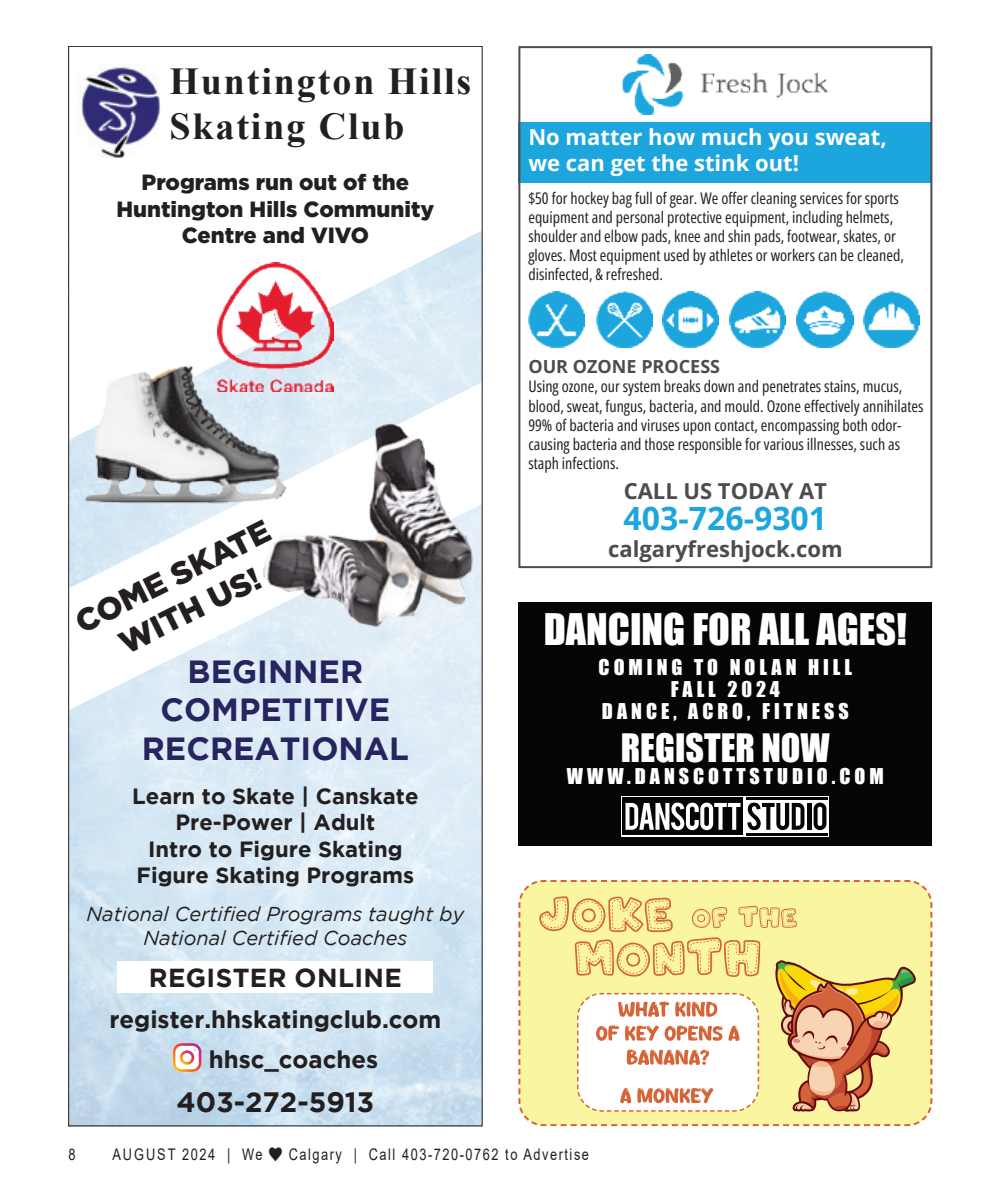
<style>
.page{position:relative;width:990px;height:1188px;background:#fff}
.page>*{position:absolute;margin:0;border:0;box-sizing:border-box;transform-origin:0 0}
.t1{font:40px "Impact";color:#fff}
.t2{font:700 38px/45.6px "Times New Roman";letter-spacing:.05em;color:#231f20}
.t3{font:36px "Impact";color:#fff}
.t4{font:700 32px/38.4px "Gotham";color:#272460;text-align:center}
.t5{font:700 32px "Open Sans";color:#1da5de}
.t6{font:900 31.6px/37.8px "Gotham";color:#231f20;text-align:center}
.t7{font:700 28px "Gotham";color:#231f20}
.t8{font:700 26px "Gotham";letter-spacing:.015em;color:#231f20}
.t9{font:700 24px/40px "Gotham";color:#231f20}
.t10{font:700 22px/26.4px "Gotham";color:#231f20;text-align:center}
.t11{font:900 22px/26.4px "Gotham";color:#231f20;text-align:center}
.t12{font:700 22px/26px "Open Sans";color:#fff}
.t13{font:700 22px "Open Sans";color:#4b4c4d}
.t14{font:20px/22px "Impact";letter-spacing:.2em;color:#fff;text-align:center}
.t15{font:italic 20px/24px "Gotham";color:#231f20;text-align:center}
.t16{font:700 18px "Open Sans";color:#4b4c4d}
.t17{font:16px/19.2px "Open Sans Condensed";color:#231f20}
.t18{font:16px "Arial";letter-spacing:.12em;color:#231f20;scale:.8 1}
.t19{font:16px "Arial";letter-spacing:.155em;color:#231f20;scale:.8 1}
</style>
<div class="page">
<img style="left:173px;top:1043px;width:28px;height:29px">
<img style="left:180px;top:1050px;width:14px;height:15px">
<svg style="left:77px;top:85px;width:403px;height:297px"></svg>
<svg style="left:70px;top:382px;width:410px;height:328px;fill:#e3eff8"></svg>
<img style="left:239px;top:415px;width:241px;height:220px">
<img style="left:218px;top:263px;width:115px;height:129px">
<img style="left:78px;top:354px;width:223px;height:179px">
<img style="left:78px;top:64px;width:87px;height:96px">
<div style="left:518px;top:603px;width:414px;height:243px;background:#050503"></div>
<svg style="left:622px;top:796px;width:207px;height:41px;fill:#fff"></svg>
<div style="left:623px;top:798px;width:120px;height:37px;background:#050503"></div>
<hr style="left:746px;top:798px;width:81px;height:2px;background:#050503">
<hr style="left:746px;top:833px;width:81px;height:2px;background:#050503">
<svg style="left:626px;top:803px;width:115px;height:27px"></svg>
<svg style="left:747px;top:803px;width:57px;height:27px"></svg>
<hr style="left:807px;top:803px;width:4px;height:27px;background:#050503">
<svg style="left:814px;top:803px;width:12px;height:27px"></svg>
<div style="left:518px;top:123px;width:414px;height:60px;background:#1da5de"></div>
<img style="left:622px;top:54px;width:207px;height:61px">
<img style="left:528px;top:291px;width:57px;height:56px">
<img style="left:596px;top:291px;width:56px;height:56px">
<img style="left:663px;top:291px;width:56px;height:56px">
<img style="left:729px;top:291px;width:57px;height:56px">
<img style="left:797px;top:291px;width:56px;height:56px">
<img style="left:864px;top:291px;width:56px;height:56px">
<div style="left:518px;top:46px;width:414px;height:522px;border:2px solid #4b4c4d"></div>
<svg style="left:518px;top:880px;width:415px;height:247px"></svg>
<p class="t2" style="left:169px;top:57px;width:303px">Huntington Hills<br>Skating Club</p>
<p class="t11" style="left:116px;top:169px;width:319px">Programs run out of the<br>Huntington Hills Community<br>Centre and VIVO</p>
<p class="t6" style="left:69px;top:607px;width:215px;rotate:-27deg">COME SKATE<br>WITH US!</p>
<p class="t4" style="left:142px;top:651px;width:269px">BEGINNER<br>COMPETITIVE<br>RECREATIONAL</p>
<p class="t10" style="left:132px;top:782px;width:288px">Learn to Skate | Canskate<br>Pre-Power | Adult<br>Intro to Figure Skating<br>Figure Skating Programs</p>
<p class="t15" style="left:87px;top:902px;width:379px">National Certified Programs taught by<br>National Certified Coaches</p>
<p class="t8" style="left:149px;top:962px;width:255px">REGISTER ONLINE</p>
<p class="t9" style="left:209px;top:999px;width:234px;text-indent:-99px">register.hhskatingclub.com hhsc_coaches</p>
<p class="t7" style="left:177px;top:1086px;width:199px">403-272-5913</p>
<p class="t12" style="left:528px;top:123px;width:360px">No matter how much you sweat, we can get the stink out!</p>
<p class="t17" style="left:528px;top:188px;width:377px">$50 for hockey bag full of gear. We offer cleaning services for sports equipment and personal protective equipment, including helmets, shoulder and elbow pads, knee and shin pads, footwear, skates, or gloves. Most equipment used by athletes or workers can be cleaned, disinfected, &amp; refreshed.</p>
<p class="t16" style="left:528px;top:354px;width:193px">OUR OZONE PROCESS</p>
<p class="t17" style="left:528px;top:376px;width:397px">Using ozone, our system breaks down and penetrates stains, mucus, blood, sweat, fungus, bacteria, and mould. Ozone effectively annihilates 99% of bacteria and viruses upon contact, encompassing both odor&shy;causing bacteria and those responsible for various illnesses, such as staph infections.</p>
<p class="t13" style="left:624px;top:476px;width:205px">CALL US TODAY AT</p>
<p class="t5" style="left:624px;top:497px;width:205px">403-726-9301</p>
<p class="t13" style="left:608px;top:534px;width:236px">calgaryfreshjock.com</p>
<p class="t1" style="left:544px;top:599px;width:365px">DANCING FOR ALL AGES!</p>
<p class="t14" style="left:599px;top:655px;width:255px">COMING TO NOLAN HILL<br>FALL 2024<br>DANCE, ACRO, FITNESS</p>
<p class="t3" style="left:621px;top:720px;width:210px">REGISTER NOW</p>
<p class="t14" style="left:567px;top:764px;width:318px">WWW.DANSCOTTSTUDIO.COM</p>
<p class="t18" style="left:68px;top:1143px;width:10px">8</p>
<p class="t19" style="left:112px;top:1143px;width:189px">AUGUST 2024 | We</p>
<p class="t18" style="left:289px;top:1143px;width:377px">Calgary | Call 403-720-0762 to Advertise</p>
</div>
